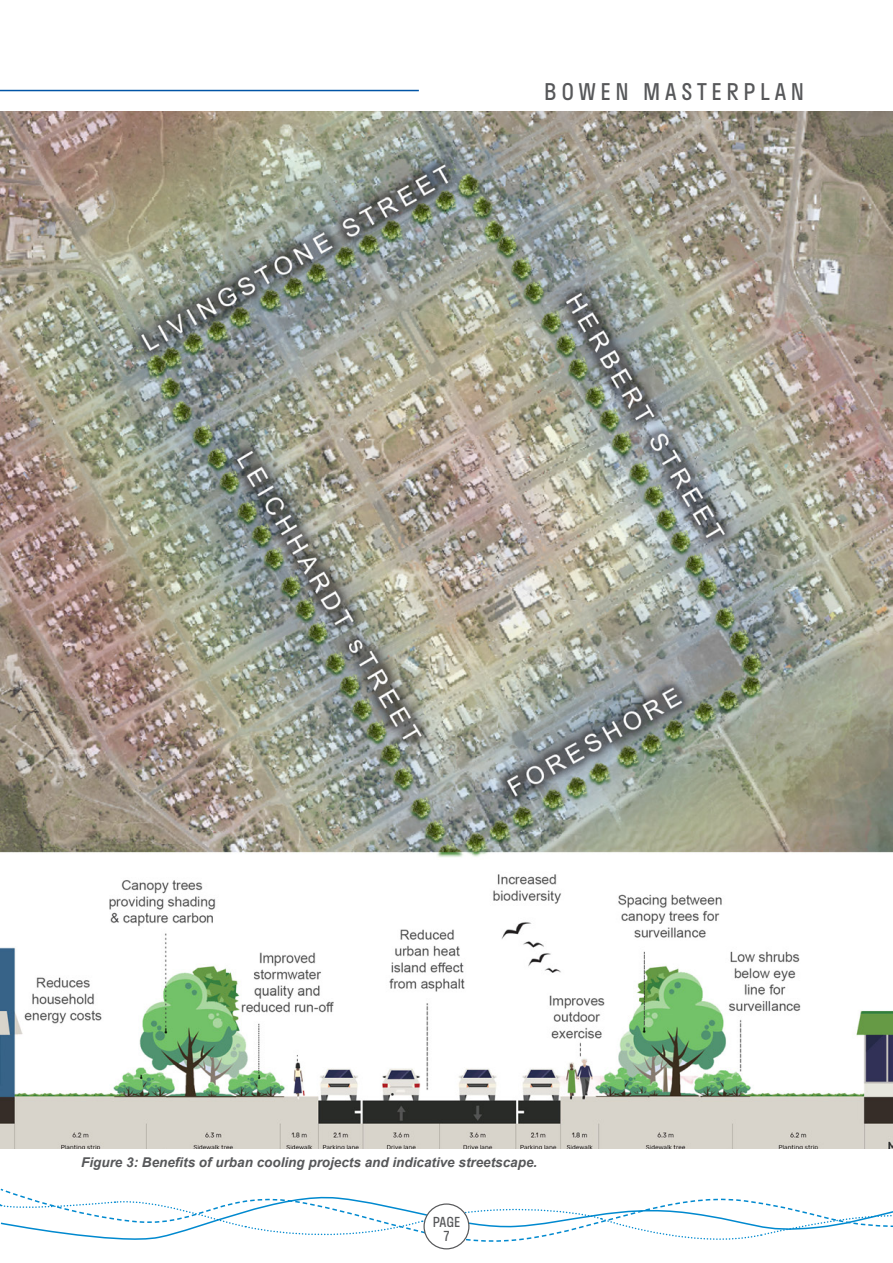
<style>
.page{position:relative;width:893px;height:1263px;background:#fff}
.page>*{position:absolute;margin:0;border:0;box-sizing:border-box;transform-origin:0 0}
.t1{font:22.5px "Stratos";letter-spacing:.21em;color:#57585a}
.t2{font:italic 700 13.5px "Arial";color:#57585a}
.t3{font:13.5px/14.5px "Stratos";color:#57585a;text-align:center}
</style>
<div class="page">
<hr style="left:0;top:90px;width:419px;height:1px;background:#0154a6">
<img style="left:0;top:111px;width:893px;height:1037px">
<svg style="left:0;top:1188px;width:893px;height:62px"></svg>
<div style="left:424px;top:1204px;width:45px;height:45px;background:#fff;border-radius:50%"></div>
<div style="left:423px;top:1203px;width:46px;height:46px;border:1px solid #57585a;border-radius:50%"></div>
<h1 class="t1" style="left:544px;top:73px;width:261px">BOWEN MASTERPLAN</h1>
<p class="t2" style="left:81px;top:1153px;width:458px">Figure 3: Benefits of urban cooling projects and indicative streetscape.</p>
<p class="t3" style="left:433px;top:1214px;width:29px">PAGE<br>7</p>
</div>
